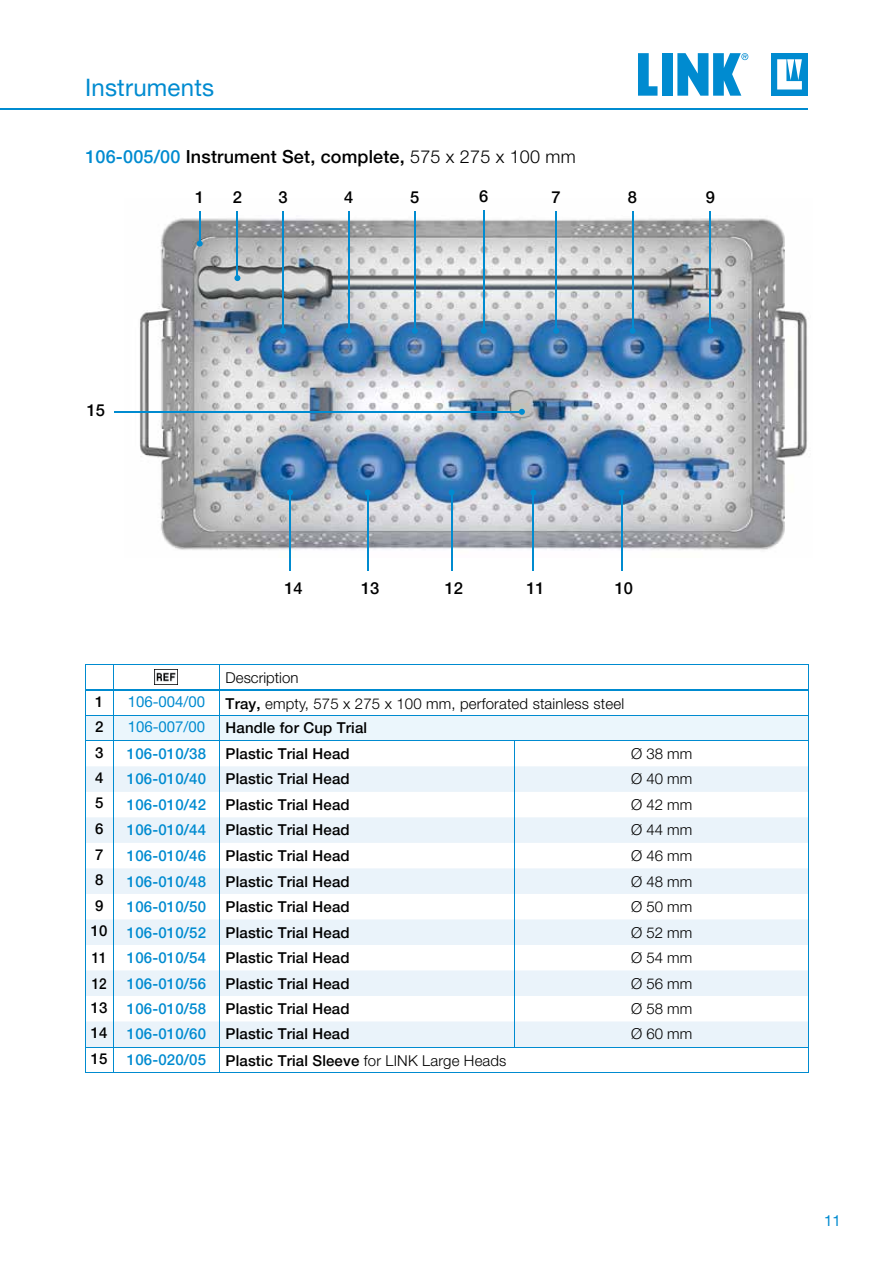
<style>
.page{position:relative;width:893px;height:1263px;background:#fff}
.page>*{position:absolute;margin:0;border:0;box-sizing:border-box;transform-origin:0 0}
.t1{font:24px "Helvetica Neue LT Pro";letter-spacing:.01em;color:#008bd0}
.t2{font:500 18px "Helvetica Neue LT Pro";letter-spacing:.01em;color:#000}
.t3{font:500 16.5px "Helvetica Neue LT Pro";letter-spacing:-.01em;color:#000}
.t4{font:500 15px "Helvetica Neue LT Pro";letter-spacing:.01em;color:#000}
.t5{font:500 15px "Helvetica Neue LT Pro";letter-spacing:.01em;color:#008bd0}
.t6{font:300 15px "Helvetica Neue";letter-spacing:.01em;color:#000}
.t7{font:300 15px "Helvetica Neue LT Pro";color:#000}
.t8{font:15px "Helvetica Neue LT Pro";color:#008bd0}
.t9{font:500 15px "Helvetica Neue LT Pro";letter-spacing:.01em;color:#000;scale:.9 1}
.s1{color:#008bd0}
.s2{font-family:"Helvetica Neue";font-weight:300}
.s3{font-family:"Helvetica Neue LT Pro";font-weight:500}
</style>
<div class="page">
<hr style="left:0;top:108px;width:808px;height:2px;background:#008bd0">
<div style="left:771px;top:53px;width:37px;height:43px;background:#008bd0"></div>
<svg style="left:777px;top:59px;width:25px;height:31px"></svg>
<svg style="left:638px;top:53px;width:19px;height:43px"></svg>
<div style="left:662px;top:53px;width:11px;height:43px;background:#008bd0"></div>
<svg style="left:677px;top:53px;width:71px;height:43px"></svg>
<img style="left:124px;top:211px;width:683px;height:346px">
<hr style="left:237px;top:212px;width:1px;height:66px;background:#008bd0">
<svg style="left:234px;top:275px;width:6px;height:6px"></svg>
<hr style="left:199px;top:212px;width:1px;height:32px;background:#008bd0">
<svg style="left:197px;top:241px;width:6px;height:6px"></svg>
<hr style="left:282px;top:212px;width:2px;height:119px;background:#008bd0">
<svg style="left:280px;top:328px;width:6px;height:6px"></svg>
<hr style="left:348px;top:212px;width:2px;height:119px;background:#008bd0">
<svg style="left:346px;top:328px;width:6px;height:6px"></svg>
<hr style="left:414px;top:212px;width:2px;height:119px;background:#008bd0">
<svg style="left:412px;top:328px;width:6px;height:6px"></svg>
<hr style="left:483px;top:210px;width:2px;height:121px;background:#008bd0">
<svg style="left:481px;top:328px;width:6px;height:6px"></svg>
<hr style="left:555px;top:212px;width:2px;height:119px;background:#008bd0">
<svg style="left:553px;top:328px;width:6px;height:6px"></svg>
<hr style="left:632px;top:212px;width:1px;height:119px;background:#008bd0">
<svg style="left:630px;top:328px;width:6px;height:6px"></svg>
<hr style="left:710px;top:212px;width:1px;height:119px;background:#008bd0">
<svg style="left:707px;top:328px;width:6px;height:6px"></svg>
<hr style="left:115px;top:411px;width:407px;height:1px;background:#008bd0">
<svg style="left:519px;top:409px;width:6px;height:6px"></svg>
<hr style="left:289px;top:492px;width:2px;height:79px;background:#008bd0">
<svg style="left:287px;top:489px;width:6px;height:6px"></svg>
<hr style="left:367px;top:492px;width:1px;height:79px;background:#008bd0">
<svg style="left:365px;top:489px;width:6px;height:6px"></svg>
<hr style="left:451px;top:492px;width:1px;height:79px;background:#008bd0">
<svg style="left:449px;top:489px;width:6px;height:6px"></svg>
<hr style="left:533px;top:492px;width:1px;height:79px;background:#008bd0">
<svg style="left:530px;top:489px;width:6px;height:6px"></svg>
<hr style="left:621px;top:492px;width:1px;height:79px;background:#008bd0">
<svg style="left:619px;top:489px;width:6px;height:6px"></svg>
<svg style="left:85px;top:664px;width:724px;height:409px"></svg>
<hr style="left:113px;top:740px;width:107px;height:1px;background:#008bd0">
<hr style="left:220px;top:740px;width:294px;height:1px;background:#008bd0">
<hr style="left:514px;top:740px;width:295px;height:1px;background:#008bd0">
<img style="left:155px;top:669px;width:23px;height:15px">
<h1 class="t1" style="left:85px;top:72px;width:131px">Instruments</h1>
<p class="t2" style="left:85px;top:146px;width:492px"><span class="s1">106-005/00</span> Instrument Set, complete, <span class="s2">575 x 275 x 100 mm</span></p>
<p class="t3" style="left:87px;top:400px;width:20px">15</p>
<p class="t3" style="left:195px;top:187px;width:11px">1</p>
<p class="t3" style="left:233px;top:187px;width:11px">2</p>
<p class="t3" style="left:278px;top:187px;width:11px">3</p>
<p class="t3" style="left:344px;top:187px;width:11px">4</p>
<p class="t3" style="left:410px;top:187px;width:11px">5</p>
<p class="t3" style="left:479px;top:186px;width:11px">6</p>
<p class="t3" style="left:552px;top:187px;width:11px">7</p>
<p class="t3" style="left:628px;top:187px;width:11px">8</p>
<p class="t3" style="left:706px;top:187px;width:11px">9</p>
<p class="t3" style="left:284px;top:578px;width:20px">14</p>
<p class="t3" style="left:361px;top:578px;width:20px">13</p>
<p class="t3" style="left:445px;top:578px;width:20px">12</p>
<p class="t3" style="left:527px;top:578px;width:20px">11</p>
<p class="t3" style="left:615px;top:578px;width:20px">10</p>
<p class="t6" style="left:226px;top:668px;width:74px">Description</p>
<p class="t4" style="left:95px;top:692px;width:10px">1</p>
<p class="t8" style="left:128px;top:692px;width:79px">106-004/00</p>
<p class="t6" style="left:226px;top:694px;width:400px"><span class="s3">Tray,</span> empty, 575 x 275 x 100 mm, perforated stainless steel</p>
<p class="t4" style="left:95px;top:717px;width:10px">2</p>
<p class="t8" style="left:128px;top:717px;width:79px">106-007/00</p>
<p class="t4" style="left:226px;top:719px;width:143px">Handle for Cup Trial</p>
<p class="t4" style="left:95px;top:743px;width:10px">3</p>
<p class="t5" style="left:127px;top:745px;width:81px">106-010/38</p>
<p class="t4" style="left:226px;top:745px;width:126px">Plastic Trial Head</p>
<p class="t7" style="left:631px;top:745px;width:63px">Ø 38 mm</p>
<p class="t4" style="left:95px;top:769px;width:10px">4</p>
<p class="t5" style="left:127px;top:770px;width:81px">106-010/40</p>
<p class="t4" style="left:226px;top:770px;width:126px">Plastic Trial Head</p>
<p class="t7" style="left:631px;top:770px;width:63px">Ø 40 mm</p>
<p class="t4" style="left:95px;top:794px;width:10px">5</p>
<p class="t5" style="left:127px;top:796px;width:81px">106-010/42</p>
<p class="t4" style="left:226px;top:796px;width:126px">Plastic Trial Head</p>
<p class="t7" style="left:631px;top:795px;width:63px">Ø 42 mm</p>
<p class="t4" style="left:95px;top:820px;width:10px">6</p>
<p class="t5" style="left:127px;top:821px;width:81px">106-010/44</p>
<p class="t4" style="left:226px;top:821px;width:126px">Plastic Trial Head</p>
<p class="t7" style="left:631px;top:821px;width:63px">Ø 44 mm</p>
<p class="t4" style="left:95px;top:845px;width:10px">7</p>
<p class="t5" style="left:127px;top:847px;width:81px">106-010/46</p>
<p class="t4" style="left:226px;top:847px;width:126px">Plastic Trial Head</p>
<p class="t7" style="left:631px;top:846px;width:63px">Ø 46 mm</p>
<p class="t4" style="left:95px;top:871px;width:10px">8</p>
<p class="t5" style="left:127px;top:872px;width:81px">106-010/48</p>
<p class="t4" style="left:226px;top:872px;width:126px">Plastic Trial Head</p>
<p class="t7" style="left:631px;top:872px;width:63px">Ø 48 mm</p>
<p class="t4" style="left:95px;top:896px;width:10px">9</p>
<p class="t5" style="left:127px;top:898px;width:81px">106-010/50</p>
<p class="t4" style="left:226px;top:898px;width:126px">Plastic Trial Head</p>
<p class="t7" style="left:631px;top:897px;width:63px">Ø 50 mm</p>
<p class="t4" style="left:91px;top:922px;width:18px">10</p>
<p class="t5" style="left:127px;top:923px;width:81px">106-010/52</p>
<p class="t4" style="left:226px;top:923px;width:126px">Plastic Trial Head</p>
<p class="t7" style="left:631px;top:923px;width:63px">Ø 52 mm</p>
<p class="t9" style="left:92px;top:949px;width:18px">11</p>
<p class="t5" style="left:127px;top:949px;width:81px">106-010/54</p>
<p class="t4" style="left:226px;top:949px;width:126px">Plastic Trial Head</p>
<p class="t7" style="left:631px;top:948px;width:63px">Ø 54 mm</p>
<p class="t9" style="left:92px;top:974px;width:18px">12</p>
<p class="t5" style="left:127px;top:974px;width:81px">106-010/56</p>
<p class="t4" style="left:226px;top:974px;width:126px">Plastic Trial Head</p>
<p class="t7" style="left:631px;top:974px;width:63px">Ø 56 mm</p>
<p class="t4" style="left:91px;top:998px;width:18px">13</p>
<p class="t5" style="left:127px;top:1000px;width:81px">106-010/58</p>
<p class="t4" style="left:226px;top:1000px;width:126px">Plastic Trial Head</p>
<p class="t7" style="left:631px;top:999px;width:63px">Ø 58 mm</p>
<p class="t4" style="left:91px;top:1023px;width:18px">14</p>
<p class="t5" style="left:127px;top:1025px;width:81px">106-010/60</p>
<p class="t4" style="left:226px;top:1025px;width:126px">Plastic Trial Head</p>
<p class="t7" style="left:631px;top:1025px;width:63px">Ø 60 mm</p>
<p class="t4" style="left:91px;top:1049px;width:18px">15</p>
<p class="t5" style="left:127px;top:1051px;width:81px">106-020/05</p>
<p class="t4" style="left:226px;top:1051px;width:282px">Plastic Trial Sleeve <span class="s2">for LINK Large Heads</span></p>
<p class="t8" style="left:824px;top:1211px;width:18px">11</p>
</div>
